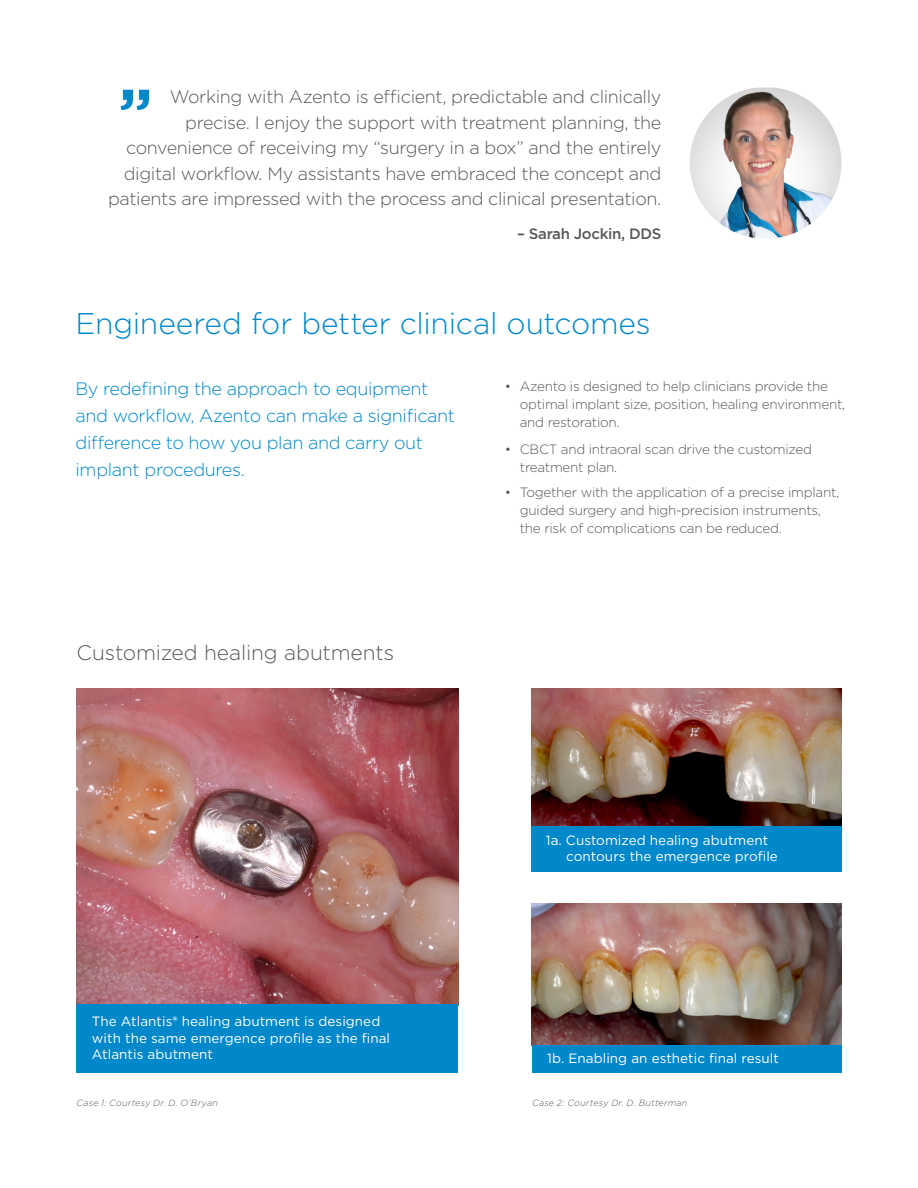
<style>
.page{position:relative;width:918px;height:1188px;background:#fff}
.page>*{position:absolute;margin:0;border:0;box-sizing:border-box;transform-origin:0 0}
.Heading{font:700 63px "Gotham";color:#0088ca}
.t1{font:300 30px "Gotham";letter-spacing:-.01em;color:#0088ca}
.t2{font:300 21px "Gotham";letter-spacing:-.005em;color:#59595d}
.Ingress{font:300 18px/25.5px "Gotham";letter-spacing:-.02em;color:#59595d;text-align:right}
.Ingress-2{font:300 18px/27px "Gotham";letter-spacing:-.02em;color:#0088ca}
.Ingress-3{font:500 15px "Gotham";letter-spacing:-.02em;color:#59595d}
.Ingress-4{font:300 13.5px/18px "Gotham";letter-spacing:-.02em;color:#59595d}
.Heading-2{font:13.5px/16.5px "Gotham";letter-spacing:.005em;color:#fff}
.t3{font:italic 300 9px "Gotham";letter-spacing:.02em;color:#59595d}
.s1{font-weight:500}
</style>
<div class="page">
<img style="left:77px;top:689px;width:381px;height:315px">
<img style="left:531px;top:689px;width:310px;height:137px">
<img style="left:532px;top:904px;width:309px;height:141px">
<div style="left:531px;top:826px;width:310px;height:46px;background:#0088ca"></div>
<div style="left:77px;top:1004px;width:381px;height:69px;background:#0088ca"></div>
<div style="left:532px;top:1045px;width:309px;height:28px;background:#0088ca"></div>
<img style="left:690px;top:88px;width:151px;height:151px">
<p class="Heading" style="left:119px;top:70px;width:36px">”</p>
<p class="Ingress" style="left:108px;top:84px;width:555px">Working with Azento is efficient, predictable and clinically precise. I enjoy the support with treatment planning, the convenience of receiving my “surgery in a box” and the entirely digital workflow. My assistants have embraced the concept and patients are impressed with the process and clinical presentation.</p>
<p class="Ingress-3" style="left:517px;top:224px;width:146px">– Sarah Jockin, DDS</p>
<p class="t1" style="left:76px;top:305px;width:577px">Engineered for better clinical outcomes</p>
<p class="Ingress-2" style="left:76px;top:374px;width:381px">By redefining the approach to equipment and workflow, Azento can make a significant difference to how you plan and carry out implant procedures.</p>
<p class="t2" style="left:77px;top:640px;width:319px">Customized healing abutments</p>
<p class="Ingress-4" style="left:520px;top:377px;width:327px;text-indent:-15px">• Azento is designed to help clinicians provide the optimal implant size, position, healing environment, and restoration.</p>
<p class="Ingress-4" style="left:520px;top:439px;width:294px;text-indent:-15px">• CBCT and intraoral scan drive the customized treatment plan.</p>
<p class="Ingress-4" style="left:520px;top:483px;width:321px;text-indent:-15px">• Together with the application of a precise implant, guided surgery and high-precision instruments, the risk of complications can be reduced.</p>
<p class="Heading-2" style="left:92px;top:1013px;width:300px">The Atlantis<span class="s1">®</span> healing abutment is designed with the same emergence profile as the final<br>Atlantis abutment</p>
<p class="Heading-2" style="left:566px;top:831px;width:213px;text-indent:-20px">1a. Customized healing abutment contours the emergence profile</p>
<p class="Heading-2" style="left:547px;top:1050px;width:233px">1b. Enabling an esthetic final result</p>
<p class="t3" style="left:77px;top:1097px;width:143px">Case 1: Courtesy Dr. D. O’Bryan</p>
<p class="t3" style="left:532px;top:1097px;width:157px">Case 2: Courtesy Dr. D. Butterman</p>
</div>
